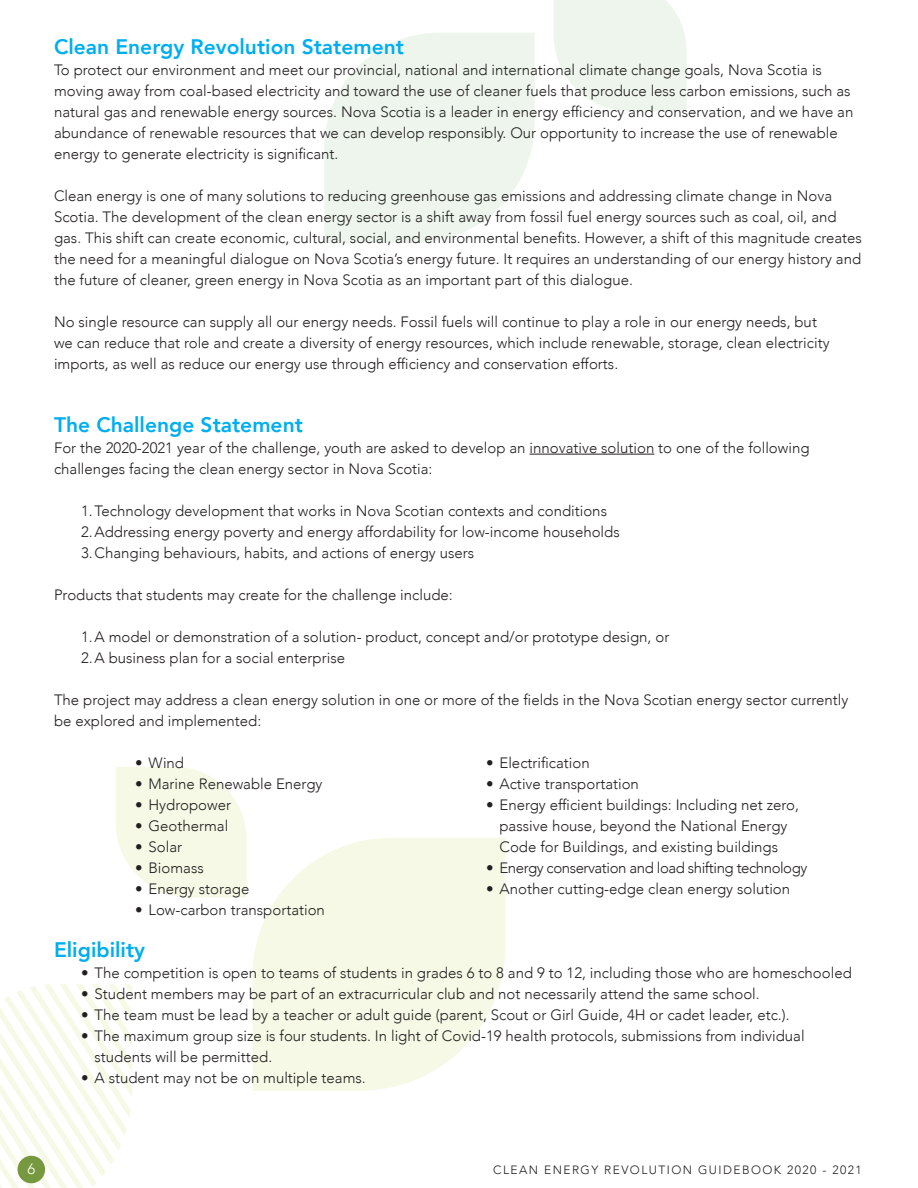
<style>
.page{position:relative;width:918px;height:1188px;background:#fff}
.page>*{position:absolute;margin:0;border:0;box-sizing:border-box;transform-origin:0 0}
.subtitle{font:800 21px "Avenir";color:#00aeef}
.body{font:300 15px/21px "Avenir";color:#231f20}
.body-2{font:300 15px "Avenir";letter-spacing:-.03em;color:#231f20}
.t1{font:300 15px "Avenir";color:#fff}
.t2{font:300 12px "Avenir";letter-spacing:.12em;color:#231f20}
</style>
<div class="page">
<svg style="left:0;top:984px;width:132px;height:204px"></svg>
<svg style="left:252px;top:838px;width:253px;height:253px;background:#f6f9e8"></svg>
<svg style="left:116px;top:767px;width:131px;height:131px;background:#f6f9e8"></svg>
<svg style="left:554px;top:0;width:133px;height:111px;background:#eef6ee"></svg>
<svg style="left:324px;top:33px;width:211px;height:210px;background:#eff6ef"></svg>
<hr style="left:530px;top:454px;width:124px;height:1px;background:#231f20">
<div style="left:18px;top:1156px;width:27px;height:27px;background:#76993f;border-radius:50%"></div>
<p class="subtitle" style="left:54px;top:30px;width:352px">Clean Energy Revolution Statement</p>
<p class="body" style="left:54px;top:59px;width:801px">To protect our environment and meet our provincial, national and international climate change goals, Nova Scotia is moving away from coal-based electricity and toward the use of cleaner fuels that produce less carbon emissions, such as natural gas and renewable energy sources. Nova Scotia is a leader in energy efficiency and conservation, and we have an abundance of renewable resources that we can develop responsibly. Our opportunity to increase the use of renewable energy to generate electricity is significant.</p>
<p class="body" style="left:54px;top:185px;width:809px">Clean energy is one of many solutions to reducing greenhouse gas emissions and addressing climate change in Nova Scotia. The development of the clean energy sector is a shift away from fossil fuel energy sources such as coal, oil, and gas. This shift can create economic, cultural, social, and environmental benefits. However, a shift of this magnitude creates the need for a meaningful dialogue on Nova Scotia’s energy future. It requires an understanding of our energy history and the future of cleaner, green energy in Nova Scotia as an important part of this dialogue.</p>
<p class="body" style="left:54px;top:311px;width:777px">No single resource can supply all our energy needs. Fossil fuels will continue to play a role in our energy needs, but we can reduce that role and create a diversity of energy resources, which include renewable, storage, clean electricity imports, as well as reduce our energy use through efficiency and conservation efforts.</p>
<p class="subtitle" style="left:54px;top:408px;width:250px">The Challenge Statement</p>
<p class="body" style="left:54px;top:437px;width:757px">For the 2020-2021 year of the challenge, youth are asked to develop an innovative solution to one of the following challenges facing the clean energy sector in Nova Scotia:</p>
<p class="body" style="left:81px;top:500px;width:528px">1.Technology development that works in Nova Scotian contexts and conditions</p>
<p class="body" style="left:81px;top:521px;width:540px">2.Addressing energy poverty and energy affordability for low-income households</p>
<p class="body" style="left:81px;top:542px;width:395px">3.Changing behaviours, habits, and actions of energy users</p>
<p class="body" style="left:54px;top:584px;width:400px">Products that students may create for the challenge include:</p>
<p class="body" style="left:81px;top:626px;width:590px">1.A model or demonstration of a solution- product, concept and/or prototype design, or</p>
<p class="body" style="left:81px;top:647px;width:266px">2.A business plan for a social enterprise</p>
<p class="body" style="left:54px;top:689px;width:796px">The project may address a clean energy solution in one or more of the fields in the Nova Scotian energy sector currently be explored and implemented:</p>
<p class="body" style="left:135px;top:752px;width:51px">• Wind</p>
<p class="body" style="left:135px;top:773px;width:189px">• Marine Renewable Energy</p>
<p class="body" style="left:135px;top:794px;width:98px">• Hydropower</p>
<p class="body" style="left:135px;top:815px;width:95px">• Geothermal</p>
<p class="body" style="left:135px;top:836px;width:49px">• Solar</p>
<p class="body" style="left:135px;top:857px;width:70px">• Biomass</p>
<p class="body" style="left:135px;top:878px;width:116px">• Energy storage</p>
<p class="body" style="left:135px;top:899px;width:191px">• Low-carbon transportation</p>
<p class="body" style="left:486px;top:752px;width:105px">• Electrification</p>
<p class="body" style="left:486px;top:773px;width:154px">• Active transportation</p>
<p class="body" style="left:486px;top:794px;width:315px;text-align:center">• Energy efficient buildings: Including net zero, passive house, beyond the National Energy<br>Code for Buildings, and existing buildings</p>
<p class="body-2" style="left:486px;top:859px;width:323px">• Energy conservation and load shifting technology</p>
<p class="body" style="left:486px;top:878px;width:306px">• Another cutting-edge clean energy solution</p>
<p class="subtitle" style="left:54px;top:933px;width:93px">Eligibility</p>
<p class="body" style="left:81px;top:962px;width:772px">• The competition is open to teams of students in grades 6 to 8 and 9 to 12, including those who are homeschooled</p>
<p class="body" style="left:81px;top:983px;width:680px">• Student members may be part of an extracurricular club and not necessarily attend the same school.</p>
<p class="body" style="left:81px;top:1004px;width:710px">• The team must be lead by a teacher or adult guide (parent, Scout or Girl Guide, 4H or cadet leader, etc.).</p>
<p class="body" style="left:94px;top:1025px;width:712px;text-indent:-14px">• The maximum group size is four students. In light of Covid-19 health protocols, submissions from individual students will be permitted.</p>
<p class="body" style="left:81px;top:1067px;width:286px">• A student may not be on multiple teams.</p>
<p class="t1" style="left:27px;top:1160px;width:9px">6</p>
<p class="t2" style="left:493px;top:1163px;width:370px">CLEAN ENERGY REVOLUTION GUIDEBOOK 2020 - 2021</p>
</div>
